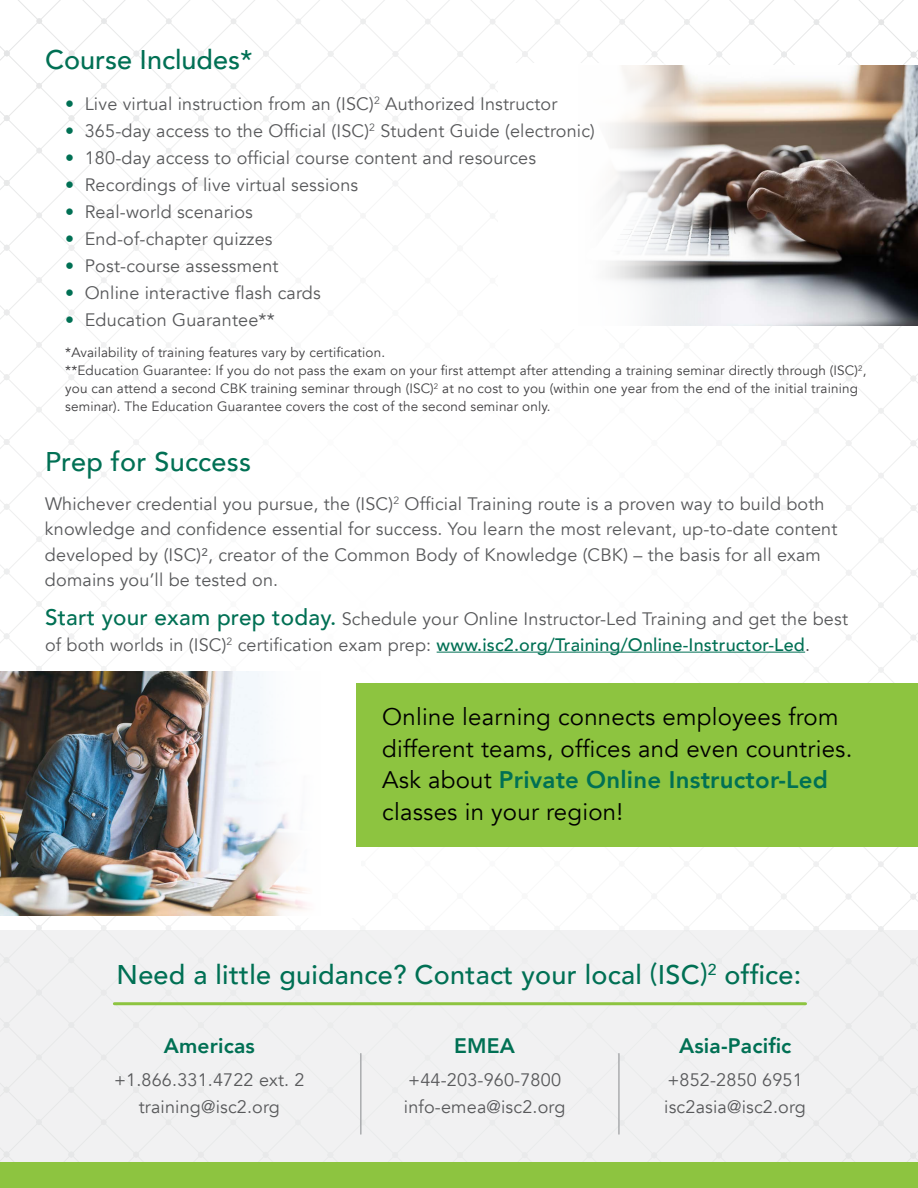
<style>
.page{position:relative;width:918px;height:1188px;background:#fff}
.page>*{position:absolute;margin:0;border:0;box-sizing:border-box;transform-origin:0 0}
.t1{font:500 27px "Avenir";letter-spacing:.01em;color:#007054}
.t2{font:24px/31.5px "Avenir";letter-spacing:.01em;color:#000}
.t3{font:800 21px "Avenir";letter-spacing:.01em;color:#007054}
.t4{font:18px/25.5px "Avenir";letter-spacing:.01em;color:#58595b}
.t5{font:13.5px/18px "Avenir";letter-spacing:.01em;color:#414042}
.s1{color:#007054}
.s2{font-weight:500;font-size:22.5px;color:#007054}
.s3{font-weight:500;color:#007054}
.s4{color:#414042}
.s5{font-weight:800;color:#007054}
</style>
<div class="page">
<div style="left:0;top:930px;width:918px;height:258px;background:#f1f1f2"></div>
<img style="left:0;top:672px;width:256px;height:244px">
<div style="left:356px;top:683px;width:562px;height:163px;background:#8dc440"></div>
<div style="left:0;top:1162px;width:918px;height:26px;background:#8dc440"></div>
<hr style="left:114px;top:1002px;width:692px;height:3px;background:#8dc440">
<hr style="left:618px;top:1054px;width:2px;height:80px;background:#939598">
<hr style="left:360px;top:1054px;width:1px;height:80px;background:#939598">
<img style="left:710px;top:66px;width:208px;height:259px">
<svg style="left:608px;top:64px;width:102px;height:262px"></svg>
<hr style="left:437px;top:652px;width:368px;height:1px;background:#007054">
<h1 class="t1" style="left:45px;top:37px;width:209px">Course Includes*</h1>
<p class="t4" style="left:65px;top:91px;width:494px"><span class="s1">•</span> Live virtual instruction from an (ISC)<sup>2</sup> Authorized Instructor</p>
<p class="t4" style="left:65px;top:118px;width:531px"><span class="s1">•</span> 365-day access to the Official (ISC)<sup>2</sup> Student Guide (electronic)</p>
<p class="t4" style="left:65px;top:145px;width:472px"><span class="s1">•</span> 180-day access to official course content and resources</p>
<p class="t4" style="left:65px;top:172px;width:294px"><span class="s1">•</span> Recordings of live virtual sessions</p>
<p class="t4" style="left:65px;top:199px;width:189px"><span class="s1">•</span> Real-world scenarios</p>
<p class="t4" style="left:65px;top:226px;width:209px"><span class="s1">•</span> End-of-chapter quizzes</p>
<p class="t4" style="left:65px;top:253px;width:215px"><span class="s1">•</span> Post-course assessment</p>
<p class="t4" style="left:65px;top:280px;width:257px"><span class="s1">•</span> Online interactive flash cards</p>
<p class="t4" style="left:65px;top:307px;width:211px"><span class="s1">•</span> Education Guarantee**</p>
<p class="t5" style="left:65px;top:344px;width:803px">*Availability of training features vary by certification.<br>**Education Guarantee: If you do not pass the exam on your first attempt after attending a training seminar directly through (ISC)<sup>2</sup>, you can attend a second CBK training seminar through (ISC)<sup>2</sup> at no cost to you (within one year from the end of the initial training seminar). The Education Guarantee covers the cost of the second seminar only.</p>
<h1 class="t1" style="left:45px;top:438px;width:208px">Prep for Success</h1>
<p class="t4" style="left:45px;top:491px;width:794px">Whichever credential you pursue, the (ISC)<sup>2</sup> Official Training route is a proven way to build both knowledge and confidence essential for success. You learn the most relevant, up-to-date content developed by (ISC)², creator of the Common Body of Knowledge (CBK) – the basis for all exam domains you’ll be tested on.</p>
<p class="t4" style="left:45px;top:607px;width:805px"><span class="s2">Start your exam prep today.</span> Schedule your Online Instructor-Led Training and get the best of both worlds in (ISC)<sup>2</sup> certification exam prep: <span class="s3">www.isc2.org/Training/Online-Instructor-Led</span><span class="s4">.</span></p>
<h2 class="t2" style="left:382px;top:702px;width:472px">Online learning connects employees from different teams, offices and even countries.<br>Ask about <span class="s5">Private Online Instructor-Led </span>classes in your region!</h2>
<h1 class="t1" style="left:117px;top:951px;width:686px">Need a little guidance? Contact your local (ISC)<sup>2</sup> office:</h1>
<p class="t3" style="left:164px;top:1029px;width:93px">Americas</p>
<p class="t4" style="left:114px;top:1067px;width:192px;line-height:27px;text-align:center">+1.866.331.4722 ext. 2 training@isc2.org</p>
<p class="t3" style="left:454px;top:1029px;width:62px">EMEA</p>
<p class="t4" style="left:404px;top:1067px;width:163px;line-height:27px">+44-203-960-7800 info-emea@isc2.org</p>
<p class="t3" style="left:679px;top:1029px;width:114px">Asia-Pacific</p>
<p class="t4" style="left:664px;top:1067px;width:143px;line-height:27px">+852-2850 6951 isc2asia@isc2.org</p>
</div>
